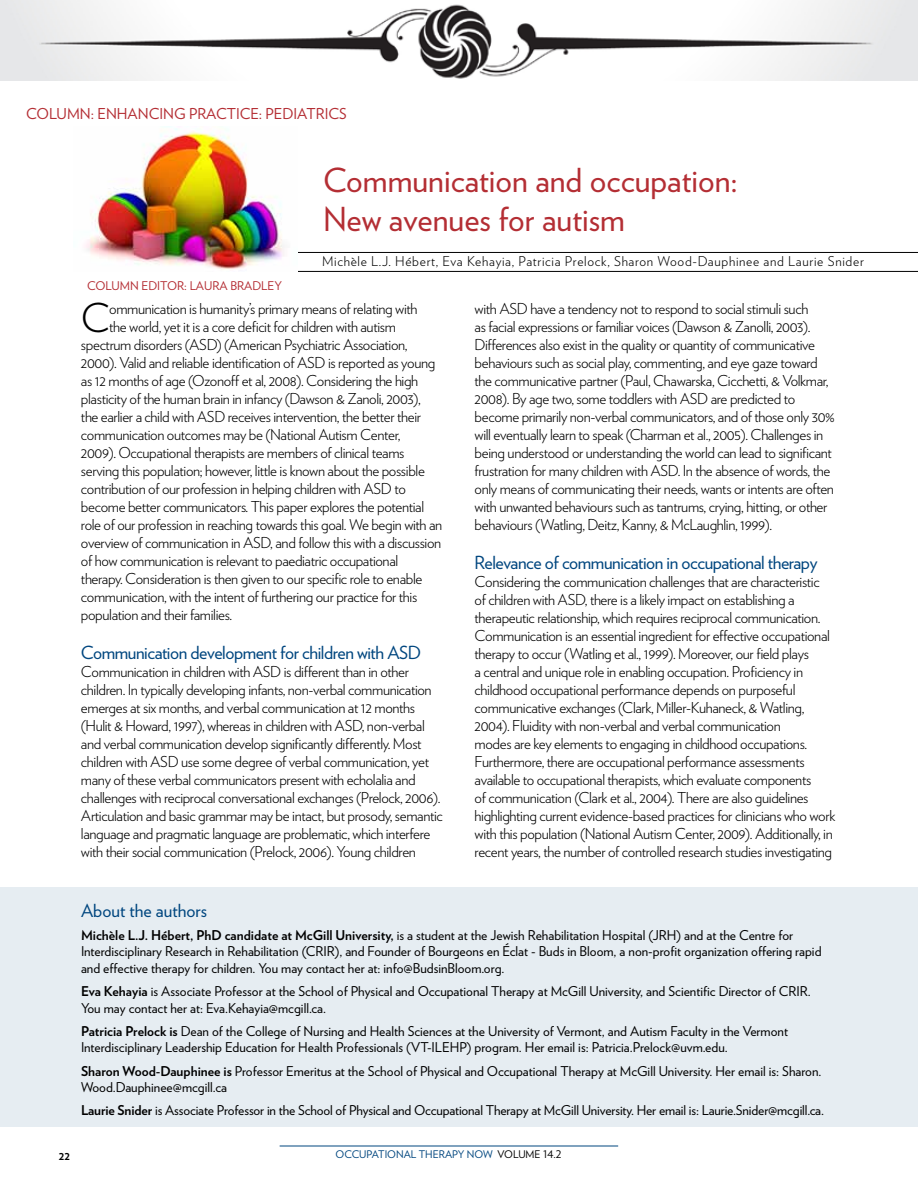
<style>
.page{position:relative;width:918px;height:1188px;background:#fff}
.page>*{position:absolute;margin:0;border:0;box-sizing:border-box;transform-origin:0 0}
.t1{font:300 39.6px "Verlag";color:#000}
.t2{font:33px/39.6px "Verlag";color:#b42e34}
.t3{font:18px "Verlag";letter-spacing:-.025em;color:#00467f}
.t4{font:18px "Verlag";color:#00467f}
.t5{font:300 15px/18px "Verlag";letter-spacing:-.025em;color:#000}
.t6{font:15px "Verlag";color:#b42e34}
.t7{font:13.5px/16.5px "Verlag";color:#000}
.t8{font:300 13.5px "Verlag";letter-spacing:.05em;color:#000}
.t9{font:12px "Verlag";color:#b42e34}
.t10{font:700 12px "Verlag";color:#000}
.t11{font:10.5px "Verlag";color:#00467f}
.s1{font-weight:700}
.s2{color:#000}
</style>
<div class="page">
<hr style="left:280px;top:1146px;width:338px;height:1px;background:#00467f">
<div style="left:0;top:887px;width:918px;height:239px;background:#e6edf2"></div>
<hr style="left:82px;top:271px;width:836px;height:1px;background:#000">
<hr style="left:82px;top:252px;width:836px;height:1px;background:#000">
<img style="left:82px;top:128px;width:215px;height:142px">
<img style="left:0;top:0;width:918px;height:81px">
<p class="t6" style="left:26px;top:103px;width:21px">Colu</p>
<p class="t6" style="left:67px;top:103px;width:51px">mn: Enhanc</p>
<p class="t6" style="left:159px;top:103px;width:58px">ing Pract</p>
<p class="t6" style="left:236px;top:103px;width:102px">ice: Ped iatrics</p>
<p class="t9" style="left:87px;top:277px;width:17px">Colu</p>
<p class="t9" style="left:120px;top:277px;width:133px">mn Editor: Lau ra Bradle</p>
<p class="t9" style="left:275px;top:277px;width:9px">y</p>
<h2 class="t2" style="left:323px;top:158px;width:416px">Communication and occupation:<br>New avenues for autism</h2>
<p class="t8" style="left:322px;top:252px;width:543px">Michèle L.J. Hébert, Eva Kehayia, Patricia Prelock, Sharon Wood-Dauphinee and Laurie Snider</p>
<h1 class="t1" style="left:81px;top:289px;width:31px">C</h1>
<p class="t5" style="left:109px;top:299px;width:310px">ommunication is humanity’s primary means of relating with</p>
<p class="t5" style="left:109px;top:317px;width:288px">the world, yet it is a core deficit for children with autism</p>
<p class="t5" style="left:81px;top:335px;width:328px">spectrum disorders (ASD) (American Psychiatric Association,</p>
<p class="t5" style="left:81px;top:353px;width:356px">2000). Valid and reliable identification of ASD is reported as young</p>
<p class="t5" style="left:81px;top:371px;width:339px">as 12 months of age (Ozonoff et al, 2008). Considering the high</p>
<p class="t5" style="left:81px;top:389px;width:341px">plasticity of the human brain in infancy (Dawson &amp; Zanoli, 2003),</p>
<p class="t5" style="left:81px;top:407px;width:342px">the earlier a child with ASD receives intervention, the better their</p>
<p class="t5" style="left:81px;top:425px;width:321px">communication outcomes may be (National Autism Center,</p>
<p class="t5" style="left:81px;top:443px;width:325px">2009). Occupational therapists are members of clinical teams</p>
<p class="t5" style="left:81px;top:461px;width:345px">serving this population; however, little is known about the possible</p>
<p class="t5" style="left:81px;top:479px;width:326px">contribution of our profession in helping children with ASD to</p>
<p class="t5" style="left:81px;top:497px;width:345px">become better communicators. This paper explores the potential</p>
<p class="t5" style="left:81px;top:515px;width:363px">role of our profession in reaching towards this goal. We begin with an</p>
<p class="t5" style="left:81px;top:533px;width:362px">overview of communication in ASD, and follow this with a discussion</p>
<p class="t5" style="left:81px;top:551px;width:319px">of how communication is relevant to paediatric occupational</p>
<p class="t5" style="left:81px;top:569px;width:343px">therapy. Consideration is then given to our specific role to enable</p>
<p class="t5" style="left:81px;top:587px;width:338px">communication, with the intent of furthering our practice for this</p>
<p class="t5" style="left:81px;top:605px;width:153px">population and their families.</p>
<p class="t3" style="left:81px;top:639px;width:342px">Communication development for children with ASD</p>
<p class="t5" style="left:81px;top:662px;width:363px">Communication in children with ASD is different than in other children. In typically developing infants, non-verbal communication emerges at six months, and verbal communication at 12 months (Hulit &amp; Howard, 1997), whereas in children with ASD, non-verbal and verbal communication develop significantly differently. Most children with ASD use some degree of verbal communication, yet many of these verbal communicators present with echolalia and challenges with reciprocal conversational exchanges (Prelock, 2006).<br>Articulation and basic grammar may be intact, but prosody, semantic language and pragmatic language are problematic, which interfere with their social communication (Prelock, 2006). Young children</p>
<p class="t5" style="left:475px;top:299px;width:362px">with ASD have a tendency not to respond to social stimuli such<br>as facial expressions or familiar voices (Dawson &amp; Zanolli, 2003).<br>Differences also exist in the quality or quantity of communicative behaviours such as social play, commenting, and eye gaze toward the communicative partner (Paul, Chawarska, Cicchetti, &amp; Volkmar, 2008). By age two, some toddlers with ASD are predicted to become primarily non-verbal communicators, and of those only 30% will eventually learn to speak (Charman et al., 2005). Challenges in being understood or understanding the world can lead to significant frustration for many children with ASD. In the absence of words, the only means of communicating their needs, wants or intents are often with unwanted behaviours such as tantrums, crying, hitting, or other behaviours (Watling, Deitz, Kanny, &amp; McLaughlin, 1999).</p>
<p class="t3" style="left:475px;top:549px;width:344px">Relevance of communication in occupational therapy</p>
<p class="t5" style="left:475px;top:572px;width:362px">Considering the communication challenges that are characteristic<br>of children with ASD, there is a likely impact on establishing a therapeutic relationship, which requires reciprocal communication.<br>Communication is an essential ingredient for effective occupational therapy to occur (Watling et al., 1999). Moreover, our field plays<br>a central and unique role in enabling occupation. Proficiency in childhood occupational performance depends on purposeful communicative exchanges (Clark, Miller-Kuhaneck, &amp; Watling, 2004). Fluidity with non-verbal and verbal communication<br>modes are key elements to engaging in childhood occupations.<br>Furthermore, there are occupational performance assessments available to occupational therapists, which evaluate components<br>of communication (Clark et al., 2004). There are also guidelines highlighting current evidence-based practices for clinicians who work with this population (National Autism Center, 2009). Additionally, in recent years, the number of controlled research studies investigating</p>
<p class="t4" style="left:81px;top:897px;width:128px">About the authors</p>
<p class="t7" style="left:81px;top:926px;width:742px"><span class="s1">Michèle L.J. Hébert, PhD candidate at McGill University,</span> is a student at the Jewish Rehabilitation Hospital (JRH) and at the Centre for<br>Interdisciplinary Research in Rehabilitation (CRIR), and Founder of Bourgeons en Éclat - Buds in Bloom, a non-profit organization offering rapid and effective therapy for children. You may contact her at: info@BudsinBloom.org.</p>
<p class="t7" style="left:81px;top:982px;width:731px"><span class="s1">Eva Kehayia</span> is Associate Professor at the School of Physical and Occupational Therapy at McGill University, and Scientific Director of CRIR.<br>You may contact her at: Eva.Kehayia@mcgill.ca.</p>
<p class="t7" style="left:81px;top:1022px;width:708px"><span class="s1">Patricia Prelock is</span> Dean of the College of Nursing and Health Sciences at the University of Vermont, and Autism Faculty in the Vermont<br>Interdisciplinary Leadership Education for Health Professionals (VT-I LEHP) program. Her email is: Patricia.Prelock@uvm.edu.</p>
<p class="t7" style="left:81px;top:1062px;width:742px"><span class="s1">Sharon Wood-Dauphinee is</span> Professor Emeritus at the School of Physical and Occupational Therapy at McGill University. Her email is: Sharon.<br>Wood.Dauphinee@mcgill.ca</p>
<p class="t7" style="left:81px;top:1102px;width:745px"><span class="s1">Laurie Snider</span> is Associate Professor in the School of Physical and Occupational Therapy at McGill University. Her email is: Laurie.Snider@mcgill.ca.</p>
<p class="t10" style="left:59px;top:1146px;width:13px">22</p>
<p class="t11" style="left:336px;top:1147px;width:227px">occupational therapy now <span class="s2">volume 14.2</span></p>
</div>
